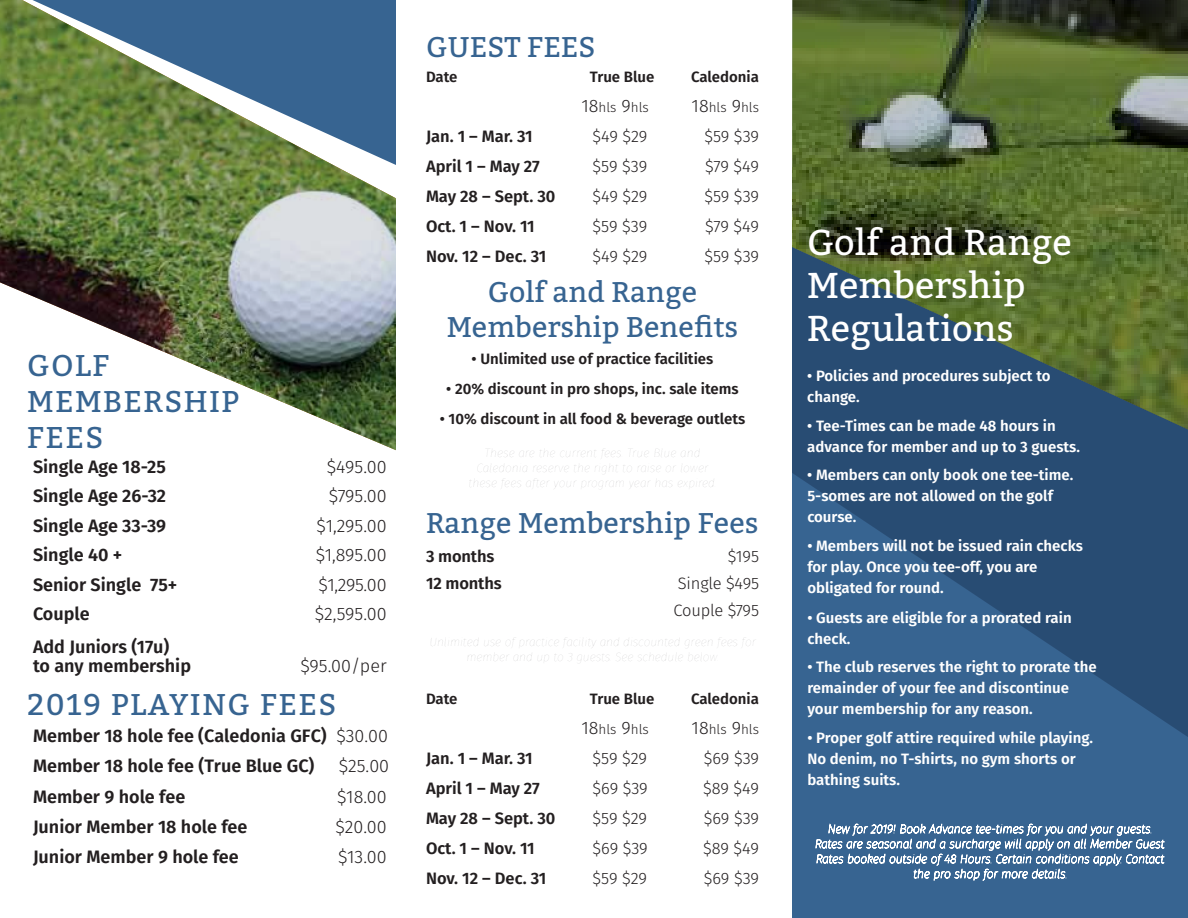
<style>
.page{position:relative;width:1188px;height:918px;background:#fff}
.page>*{position:absolute;margin:0;border:0;box-sizing:border-box;transform-origin:0 0}
.t1{font:36px/43.2px "Bitter";color:#fff}
.t2{font:30px/36px "Bitter";letter-spacing:.05em;color:#376491}
.t3{font:28.5px/34.2px "Bitter";color:#376491;text-align:center}
.t4{font:600 18px/19.5px "Fira Sans";color:#231f20}
.t5{font:300 18px "Fira Sans";color:#231f20}
.t6{font:300 16.5px/27px "Fira Sans";letter-spacing:-.015em;color:#231f20}
.t7{font:600 16.5px "Fira Sans";color:#231f20}
.t8{font:600 15px/21px "Fira Sans";color:#fff}
.t9{font:600 15px "Fira Sans";color:#231f20}
.t10{font:300 13.5px "Fira Sans";color:#231f20}
.s1{font-weight:300}
.s2{font-size:18px}
</style>
<div class="page">
<div style="left:792px;top:755px;width:396px;height:163px;background:#376491"></div>
<img style="left:0;top:165px;width:396px;height:285px">
<svg style="left:0;top:0;width:396px;height:165px;background:#608074"></svg>
<svg style="left:792px;top:0;width:396px;height:755px;background:#3f5d5c"></svg>
<svg style="left:816px;top:806px;width:349px;height:80px;background:#577da3"></svg>
<h2 class="t2" style="left:27px;top:346px;width:214px">GOLF<br>MEMBERSHIP<br>FEES</h2>
<p class="t4" style="left:33px;top:456px;width:134px">Single Age 18-25</p>
<p class="t5" style="left:327px;top:454px;width:61px">$495.00</p>
<p class="t4" style="left:33px;top:485px;width:135px">Single Age 26-32</p>
<p class="t5" style="left:329px;top:483px;width:60px">$795.00</p>
<p class="t4" style="left:33px;top:515px;width:135px">Single Age 33-39</p>
<p class="t5" style="left:317px;top:513px;width:72px">$1,295.00</p>
<p class="t4" style="left:33px;top:544px;width:91px">Single 40 +</p>
<p class="t5" style="left:316px;top:542px;width:73px">$1,895.00</p>
<p class="t4" style="left:33px;top:573px;width:146px">Senior Single 75+</p>
<p class="t5" style="left:319px;top:572px;width:70px">$1,295.00</p>
<p class="t4" style="left:33px;top:603px;width:58px">Couple</p>
<p class="t5" style="left:315px;top:601px;width:73px">$2,595.00</p>
<p class="t4" style="left:33px;top:636px;width:160px">Add Juniors (17u)<br>to any membership</p>
<p class="t5" style="left:301px;top:653px;width:88px">$95.00/per</p>
<h2 class="t2" style="left:27px;top:686px;width:311px">2019 PLAYING FEES</h2>
<p class="t4" style="left:33px;top:720px;width:356px;line-height:29.7px">Member 18 hole fee (Caledonia GFC) <span class="s1">$30.00<br></span>Member 18 hole fee (True Blue GC)</p>
<p class="t5" style="left:339px;top:753px;width:52px">$25.00</p>
<p class="t4" style="left:33px;top:786px;width:154px">Member 9 hole fee</p>
<p class="t5" style="left:337px;top:784px;width:51px">$18.00</p>
<p class="t4" style="left:33px;top:816px;width:216px">Junior Member 18 hole fee</p>
<p class="t5" style="left:336px;top:814px;width:53px">$20.00</p>
<p class="t4" style="left:33px;top:846px;width:207px">Junior Member 9 hole fee</p>
<p class="t5" style="left:338px;top:844px;width:50px">$13.00</p>
<h3 class="t3" style="left:426px;top:29px;width:171px">GUEST FEES</h3>
<p class="t9" style="left:426px;top:64px;width:33px">Date</p>
<p class="t9" style="left:590px;top:64px;width:66px">True Blue</p>
<p class="t9" style="left:691px;top:64px;width:69px">Caledonia</p>
<p class="t10" style="left:581px;top:98px;width:69px"><span class="s2">18</span>hls <span class="s2">9</span>hls</p>
<p class="t10" style="left:692px;top:98px;width:69px"><span class="s2">18</span>hls <span class="s2">9</span>hls</p>
<p class="t7" style="left:426px;top:123px;width:108px">Jan. 1 – Mar. 31</p>
<p class="t6" style="left:593px;top:123px;width:56px">$49 $29</p>
<p class="t6" style="left:704px;top:123px;width:56px">$59 $39</p>
<p class="t7" style="left:426px;top:153px;width:115px">April 1 – May 27</p>
<p class="t6" style="left:593px;top:153px;width:56px">$59 $39</p>
<p class="t6" style="left:705px;top:153px;width:55px">$79 $49</p>
<p class="t7" style="left:426px;top:183px;width:131px">May 28 – Sept. 30</p>
<p class="t6" style="left:593px;top:183px;width:56px">$49 $29</p>
<p class="t6" style="left:704px;top:183px;width:56px">$59 $39</p>
<p class="t7" style="left:426px;top:213px;width:110px">Oct. 1 – Nov. 11</p>
<p class="t6" style="left:593px;top:213px;width:56px">$59 $39</p>
<p class="t6" style="left:705px;top:213px;width:55px">$79 $49</p>
<p class="t7" style="left:426px;top:243px;width:122px">Nov. 12 – Dec. 31</p>
<p class="t6" style="left:593px;top:243px;width:56px">$49 $29</p>
<p class="t6" style="left:704px;top:243px;width:56px">$59 $39</p>
<h3 class="t3" style="left:447px;top:274px;width:293px">Golf and Range<br>Membership Benefits</h3>
<p class="t9" style="left:472px;top:346px;width:243px">• Unlimited use of practice facilities</p>
<p class="t9" style="left:446px;top:376px;width:294px">• 20% discount in pro shops, inc. sale items</p>
<p class="t9" style="left:440px;top:406px;width:307px">• 10% discount in all food &amp; beverage outlets</p>
<h3 class="t3" style="left:426px;top:504px;width:334px">Range Membership Fees</h3>
<p class="t7" style="left:426px;top:543px;width:70px">3 months</p>
<p class="t6" style="left:728px;top:543px;width:33px">$195</p>
<p class="t7" style="left:426px;top:570px;width:77px">12 months</p>
<p class="t6" style="left:674px;top:570px;width:87px">Single $495<br>Couple $795</p>
<p class="t9" style="left:426px;top:687px;width:33px">Date</p>
<p class="t9" style="left:590px;top:687px;width:66px">True Blue</p>
<p class="t9" style="left:691px;top:687px;width:69px">Caledonia</p>
<p class="t10" style="left:581px;top:720px;width:69px"><span class="s2">18</span>hls <span class="s2">9</span>hls</p>
<p class="t10" style="left:692px;top:720px;width:69px"><span class="s2">18</span>hls <span class="s2">9</span>hls</p>
<p class="t7" style="left:426px;top:745px;width:108px">Jan. 1 – Mar. 31</p>
<p class="t6" style="left:593px;top:745px;width:56px">$59 $29</p>
<p class="t6" style="left:704px;top:745px;width:57px">$69 $39</p>
<p class="t7" style="left:426px;top:775px;width:115px">April 1 – May 27</p>
<p class="t6" style="left:593px;top:775px;width:57px">$69 $39</p>
<p class="t6" style="left:703px;top:775px;width:57px">$89 $49</p>
<p class="t7" style="left:426px;top:805px;width:131px">May 28 – Sept. 30</p>
<p class="t6" style="left:593px;top:805px;width:56px">$59 $29</p>
<p class="t6" style="left:704px;top:805px;width:57px">$69 $39</p>
<p class="t7" style="left:426px;top:835px;width:110px">Oct. 1 – Nov. 11</p>
<p class="t6" style="left:593px;top:835px;width:57px">$69 $39</p>
<p class="t6" style="left:703px;top:835px;width:57px">$89 $49</p>
<p class="t7" style="left:426px;top:865px;width:122px">Nov. 12 – Dec. 31</p>
<p class="t6" style="left:593px;top:865px;width:56px">$59 $29</p>
<p class="t6" style="left:704px;top:865px;width:57px">$69 $39</p>
<h1 class="t1" style="left:807px;top:219px;width:266px">Golf and Range<br>Membership<br>Regulations</h1>
<p class="t8" style="left:807px;top:365px;width:245px">• Policies and procedures subject to change.</p>
<p class="t8" style="left:807px;top:414px;width:274px">• Tee-Times can be made 48 hours in advance for member and up to 3 guests.</p>
<p class="t8" style="left:807px;top:464px;width:267px">• Members can only book one tee-time.<br>5-somes are not allowed on the golf course.</p>
<p class="t8" style="left:807px;top:534px;width:277px">• Members will not be issued rain checks for play. Once you tee-off, you are obligated for round.</p>
<p class="t8" style="left:807px;top:606px;width:266px">• Guests are eligible for a prorated rain check.</p>
<p class="t8" style="left:807px;top:656px;width:291px">• The club reserves the right to prorate the remainder of your fee and discontinue your membership for any reason.</p>
<p class="t8" style="left:807px;top:726px;width:287px">• Proper golf attire required while playing.<br>No denim, no T-shirts, no gym shorts or bathing suits.</p>
</div>
